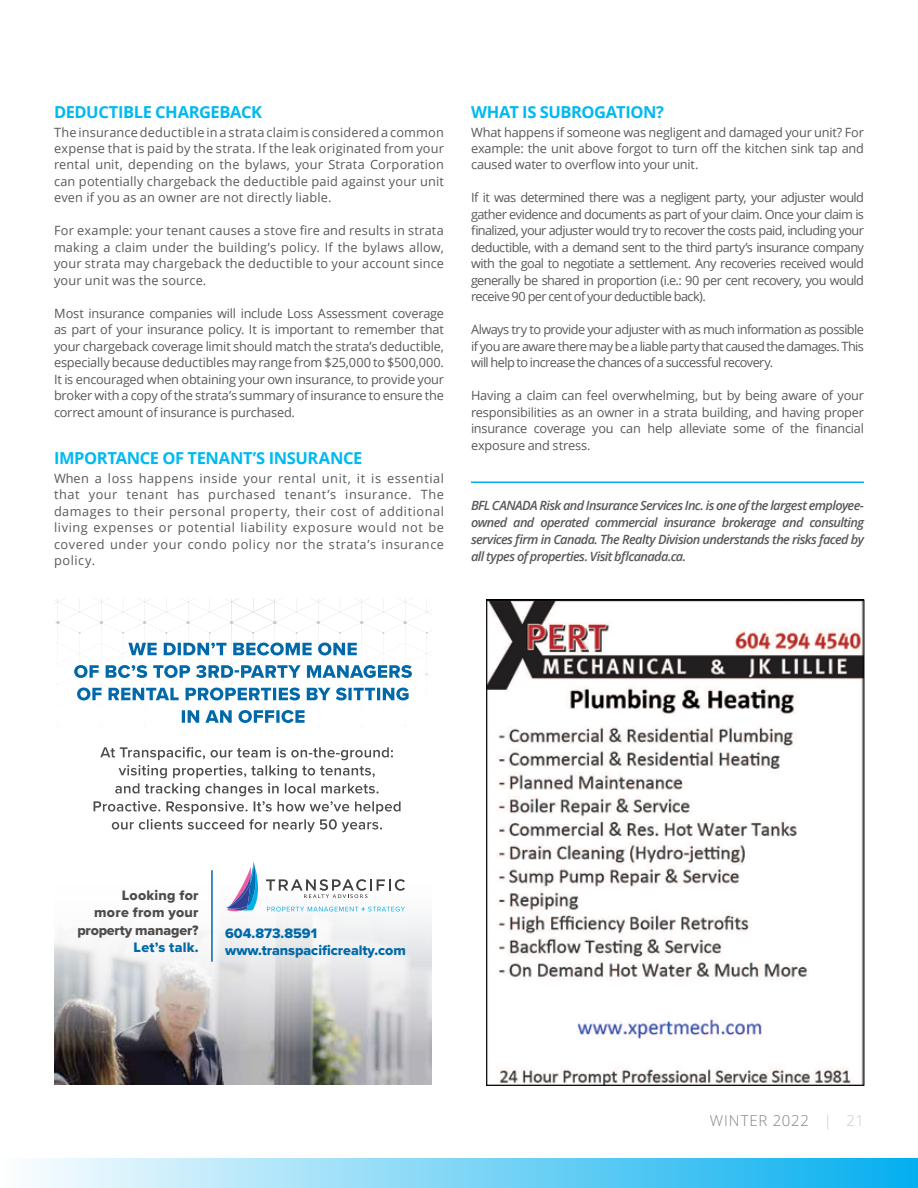
<style>
.page{position:relative;width:918px;height:1188px;background:#fff}
.page>*{position:absolute;margin:0;border:0;box-sizing:border-box;transform-origin:0 0}
.t1{font:700 16.5px "Open Sans";letter-spacing:-.025em;color:#00b9f1}
.t2{font:300 15px "Open Sans";letter-spacing:.05em;color:#808285}
.t3{font:14.25px/17.1px "Proxima Nova Extrabld";letter-spacing:-.005em;color:#0169aa}
.t4{font:14.25px/17.1px "Proxima Nova Extrabld";letter-spacing:.015em;color:#4e4c4d;text-align:right}
.t5{font:12.75px/16.5px "Open Sans";letter-spacing:-.015em;color:#58595b;text-align:justify}
.t6{font:italic 600 12.75px/17px "Open Sans";letter-spacing:-.045em;color:#58595b;text-align:justify}
.s1{color:#c2cdc7}
</style>
<div class="page">
<div style="left:0;top:1158px;width:918px;height:30px;background:linear-gradient(to right,#fdfefe,#04afef)"></div>
<hr style="left:471px;top:482px;width:393px;height:1px;background:#00aeef">
<img style="left:488px;top:602px;width:374px;height:482px">
<svg style="left:276px;top:598px;width:156px;height:235px"></svg>
<svg style="left:54px;top:598px;width:222px;height:214px"></svg>
<img style="left:54px;top:916px;width:378px;height:168px">
<svg style="left:182px;top:710px;width:123px;height:13px"></svg>
<svg style="left:77px;top:688px;width:332px;height:12px"></svg>
<svg style="left:74px;top:665px;width:338px;height:13px"></svg>
<svg style="left:128px;top:643px;width:229px;height:12px"></svg>
<svg style="left:94px;top:747px;width:307px;height:85px"></svg>
<hr style="left:211px;top:870px;width:2px;height:92px;background:#0169aa">
<svg style="left:226px;top:862px;width:179px;height:50px"></svg>
<p class="t1" style="left:54px;top:100px;width:210px">DEDUCTIBLE CHARGEBACK</p>
<p class="t5" style="left:54px;top:123px;width:392px">The insurance deductible in a strata claim is considered a common expense that is paid by the strata. If the leak originated from your rental unit, depending on the bylaws, your Strata Corporation can potentially chargeback the deductible paid against your unit even if you as an owner are not directly liable.</p>
<p class="t5" style="left:54px;top:222px;width:392px">For example: your tenant causes a stove fire and results in strata making a claim under the building’s policy. If the bylaws allow, your strata may chargeback the deductible to your account since your unit was the source.</p>
<p class="t5" style="left:54px;top:305px;width:392px">Most insurance companies will include Loss Assessment coverage as part of your insurance policy. It is important to remember that your chargeback coverage limit should match the strata’s deductible, especially because deductibles may range from $25,000 to $500,000.<br>It is encouraged when obtaining your own insurance, to provide your broker with a copy of the strata’s summary of insurance to ensure the correct amount of insurance is purchased.</p>
<p class="t1" style="left:54px;top:446px;width:310px">IMPORTANCE OF TENANT’S INSURANCE</p>
<p class="t5" style="left:54px;top:470px;width:392px">When a loss happens inside your rental unit, it is essential that your tenant has purchased tenant’s insurance. The damages to their personal property, their cost of additional living expenses or potential liability exposure would not be covered under your condo policy nor the strata’s insurance policy.</p>
<p class="t1" style="left:471px;top:100px;width:195px">WHAT IS SUBROGATION?</p>
<p class="t5" style="left:471px;top:123px;width:395px">What happens if someone was negligent and damaged your unit? For example: the unit above forgot to turn off the kitchen sink tap and caused water to overflow into your unit.</p>
<p class="t5" style="left:471px;top:189px;width:395px">If it was determined there was a negligent party, your adjuster would gather evidence and documents as part of your claim. Once your claim is finalized, your adjuster would try to recover the costs paid, including your deductible, with a demand sent to the third party’s insurance company with the goal to negotiate a settlement. Any recoveries received would generally be shared in proportion (i.e.: 90 per cent recovery, you would receive 90 per cent of your deductible back).</p>
<p class="t5" style="left:471px;top:321px;width:394px">Always try to provide your adjuster with as much information as possible if you are aware there may be a liable party that caused the damages. This will help to increase the chances of a successful recovery.</p>
<p class="t5" style="left:471px;top:387px;width:395px">Having a claim can feel overwhelming, but by being aware of your responsibilities as an owner in a strata building, and having proper insurance coverage you can help alleviate some of the financial exposure and stress.</p>
<p class="t6" style="left:471px;top:497px;width:395px">BFL CANADA Risk and Insurance Services Inc. is one of the largest employee&shy;owned and operated commercial insurance brokerage and consulting services firm in Canada. The Realty Division understands the risks faced by all types of properties. Visit bflcanada.ca.</p>
<p class="t4" style="left:77px;top:887px;width:123px">Looking for<br>more from your property manager?</p>
<p class="t3" style="left:134px;top:938px;width:67px">Let’s talk.</p>
<p class="t3" style="left:225px;top:924px;width:182px">604.873.8591 www.transpacificrealty.com</p>
<p class="t2" style="left:710px;top:1110px;width:156px">WINTER 2022 <span class="s1">| 21</span></p>
</div>
